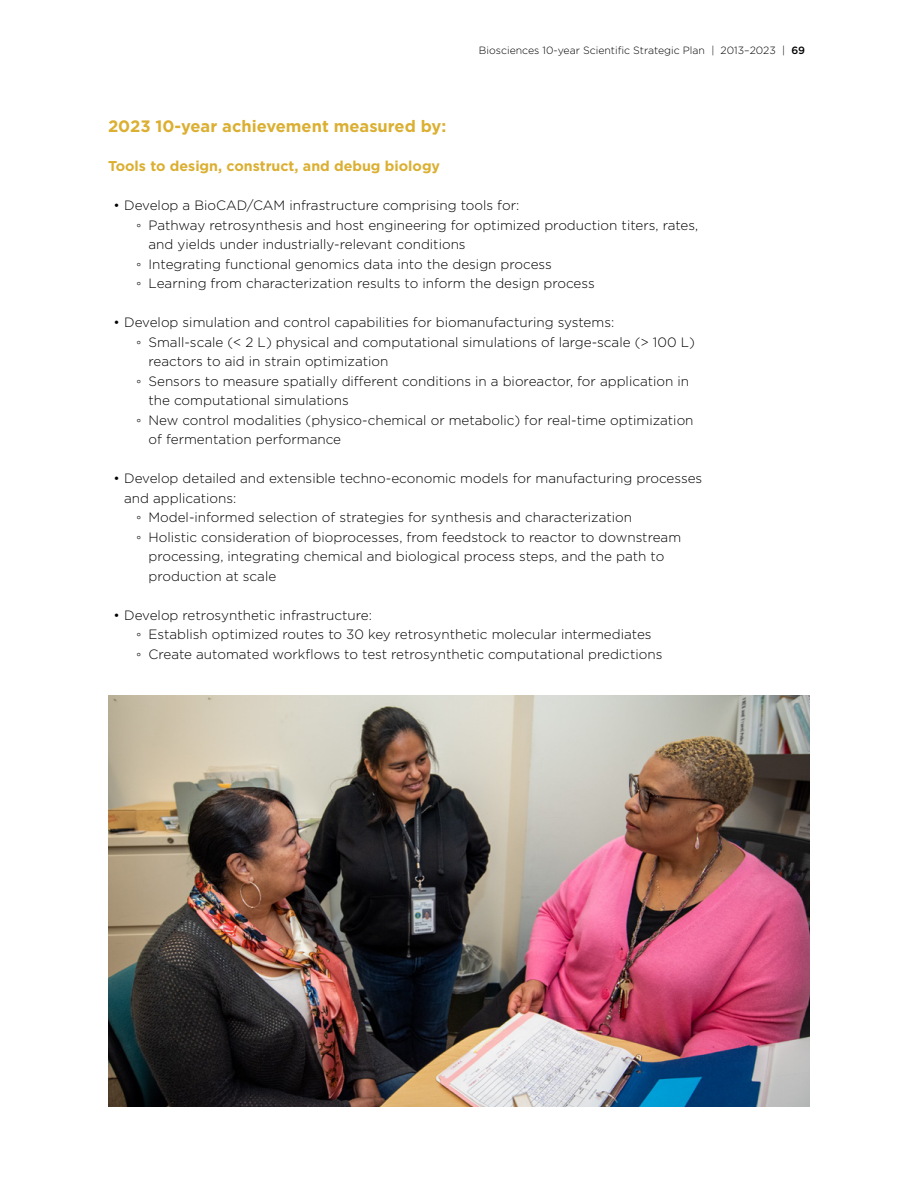
<style>
.page{position:relative;width:918px;height:1188px;background:#fff}
.page>*{position:absolute;margin:0;border:0;box-sizing:border-box;transform-origin:0 0}
.H2___Yellow{font:700 16.5px "Gotham";color:#dbaf31}
.H3___Yellow{font:700 14.25px "Gotham";color:#dbaf31}
.Body___Bullets_1º{font:300 13.5px/19.5px "Gotham";color:#000}
.t1{font:300 10.5px "Gotham";color:#000}
.s1{font-weight:500}
.s2{font-family:"Arial";font-weight:400}
</style>
<div class="page">
<img style="left:108px;top:696px;width:702px;height:411px">
<p class="t1" style="left:479px;top:44px;width:328px">Biosciences 10-year Scientific Strategic Plan | 2013–2023 | <span class="s1">69</span></p>
<p class="H2___Yellow" style="left:108px;top:115px;width:340px">2023 10-year achievement measured by:</p>
<p class="H3___Yellow" style="left:108px;top:157px;width:334px">Tools to design, construct, and debug biology</p>
<p class="Body___Bullets_1º" style="left:113px;top:195px;width:407px">• Develop a BioCAD/CAM infrastructure comprising tools for:</p>
<p class="Body___Bullets_1º" style="left:148px;top:215px;width:551px;text-indent:-12px"><span class="s2">◦</span> Pathway retrosynthesis and host engineering for optimized production titers, rates, and yields under industrially-relevant conditions</p>
<p class="Body___Bullets_1º" style="left:136px;top:254px;width:417px"><span class="s2">◦</span> Integrating functional genomics data into the design process</p>
<p class="Body___Bullets_1º" style="left:136px;top:273px;width:460px"><span class="s2">◦</span> Learning from characterization results to inform the design process</p>
<p class="Body___Bullets_1º" style="left:113px;top:312px;width:502px">• Develop simulation and control capabilities for biomanufacturing systems:</p>
<p class="Body___Bullets_1º" style="left:148px;top:332px;width:548px;text-indent:-12px"><span class="s2">◦</span> Small-scale (&lt; 2 L) physical and computational simulations of large-scale (&gt; 100 L) reactors to aid in strain optimization</p>
<p class="Body___Bullets_1º" style="left:148px;top:371px;width:542px;text-indent:-12px"><span class="s2">◦</span> Sensors to measure spatially different conditions in a bioreactor, for application in the computational simulations</p>
<p class="Body___Bullets_1º" style="left:148px;top:410px;width:547px;text-indent:-12px"><span class="s2">◦</span> New control modalities (physico-chemical or metabolic) for real-time optimization of fermentation performance</p>
<p class="Body___Bullets_1º" style="left:124px;top:468px;width:580px;text-indent:-11px">• Develop detailed and extensible techno-economic models for manufacturing processes and applications:</p>
<p class="Body___Bullets_1º" style="left:136px;top:507px;width:497px"><span class="s2">◦</span> Model-informed selection of strategies for synthesis and characterization</p>
<p class="Body___Bullets_1º" style="left:148px;top:527px;width:534px;text-indent:-12px"><span class="s2">◦</span> Holistic consideration of bioprocesses, from feedstock to reactor to downstream processing, integrating chemical and biological process steps, and the path to production at scale</p>
<p class="Body___Bullets_1º" style="left:113px;top:605px;width:260px">• Develop retrosynthetic infrastructure:</p>
<p class="Body___Bullets_1º" style="left:136px;top:624px;width:517px"><span class="s2">◦</span> Establish optimized routes to 30 key retrosynthetic molecular intermediates</p>
<p class="Body___Bullets_1º" style="left:136px;top:644px;width:527px"><span class="s2">◦</span> Create automated workflows to test retrosynthetic computational predictions</p>
</div>
